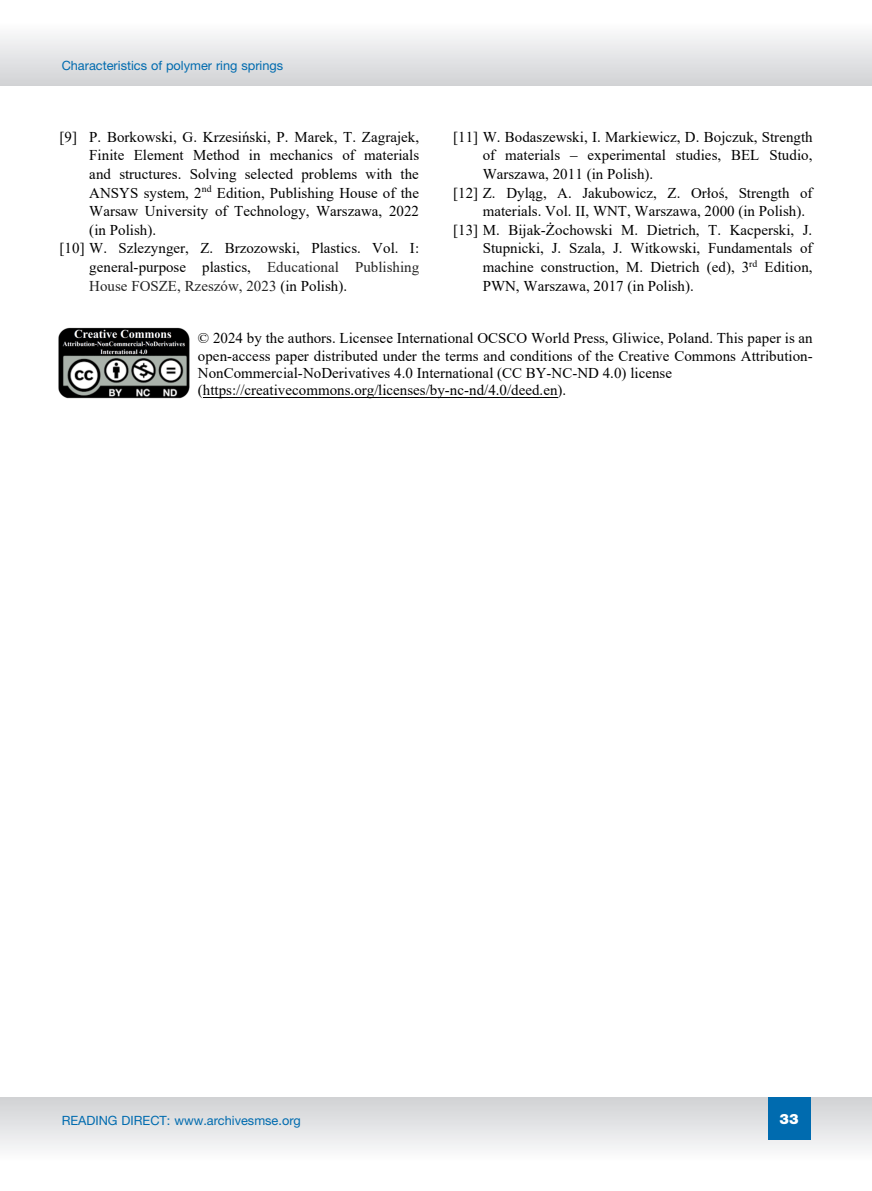
<style>
.page{position:relative;width:872px;height:1191px;background:#fff}
.page>*{position:absolute;margin:0;border:0;box-sizing:border-box;transform-origin:0 0}
.t1{font:15px/17.2px "Times New Roman";letter-spacing:.005em;color:#000}
.t2{font:15px "Times New Roman";color:#242424}
.t3{font:900 14.25px "Helvetica Neue LT Pro";color:#fff}
.t4{font:12.75px "Helvetica Neue LT Pro";color:#006baf}
.s1{color:#242424}
.s2{color:#000}
</style>
<div class="page">
<svg style="left:0;top:35px;width:872px;height:50px"></svg>
<svg style="left:0;top:1097px;width:872px;height:52px"></svg>
<div style="left:767px;top:1097px;width:43px;height:43px;background:#006baf"></div>
<hr style="left:203px;top:397px;width:354px;height:1px;background:#000">
<img style="left:59px;top:328px;width:130px;height:71px">
<p class="t4" style="left:62px;top:57px;width:223px">Characteristics of polymer ring springs</p>
<p class="t1" style="left:453px;top:128px;width:361px">[11] W. Bodaszewski, I. Markiewicz, D. Bojczuk, Strength</p>
<p class="t1" style="left:483px;top:146px;width:331px">of materials ‒ experimental studies, BEL Studio,</p>
<p class="t1" style="left:483px;top:165px;width:172px">Warszawa, 2011 (in Polish).</p>
<p class="t1" style="left:453px;top:183px;width:361px">[12] Z. Dyląg, A. Jakubowicz, Z. Orłoś, Strength of</p>
<p class="t1" style="left:483px;top:202px;width:324px">materials. Vol. II, WNT, Warszawa, 2000 (in Polish).</p>
<p class="t1" style="left:453px;top:221px;width:361px">[13] M. Bijak-Żochowski M. Dietrich, T. Kacperski, J.</p>
<p class="t1" style="left:483px;top:239px;width:331px">Stupnicki, J. Szala, J. Witkowski, Fundamentals of</p>
<p class="t1" style="left:483px;top:258px;width:331px">machine construction, M. Dietrich (ed), 3<sup>rd</sup> Edition,</p>
<p class="t1" style="left:483px;top:276px;width:213px">PWN, Warszawa, 2017 (in Polish).</p>
<p class="t1" style="left:198px;top:329px;width:616px">© 2024 by the authors. Licensee International OCSCO World Press, Gliwice, Poland. This paper is an open-access paper distributed under the terms and conditions of the Creative Commons Attribution-NonCommercial-NoDerivatives 4.0 International (CC BY-NC-ND 4.0) license (https://creativecommons.org/licenses/by-nc-nd/4.0/deed.en).</p>
<p class="t1" style="left:60px;top:128px;width:361px">[9] P. Borkowski, G. Krzesiński, P. Marek, T. Zagrajek,</p>
<p class="t1" style="left:89px;top:146px;width:331px">Finite Element Method in mechanics of materials</p>
<p class="t1" style="left:89px;top:165px;width:331px">and structures. Solving selected problems with the</p>
<p class="t1" style="left:89px;top:183px;width:331px">ANSYS system, 2<sup>nd</sup> Edition, Publishing House of the</p>
<p class="t1" style="left:89px;top:202px;width:331px">Warsaw University of Technology, Warszawa, 2022</p>
<p class="t1" style="left:89px;top:221px;width:68px">(in Polish).</p>
<p class="t1" style="left:60px;top:239px;width:361px">[10] W. Szlezynger, Z. Brzozowski, Plastics. Vol. I:</p>
<p class="t1" style="left:89px;top:258px;width:331px">general-purpose plastics, <span class="s1">Educational Publishing</span></p>
<p class="t2" style="left:89px;top:275px;width:259px">House FOSZE, Rzeszów, 2023 <span class="s2">(in Polish).</span></p>
<p class="t4" style="left:62px;top:1112px;width:241px">READING DIRECT: www.archivesmse.org</p>
<p class="t3" style="left:779px;top:1110px;width:21px">33</p>
</div>
